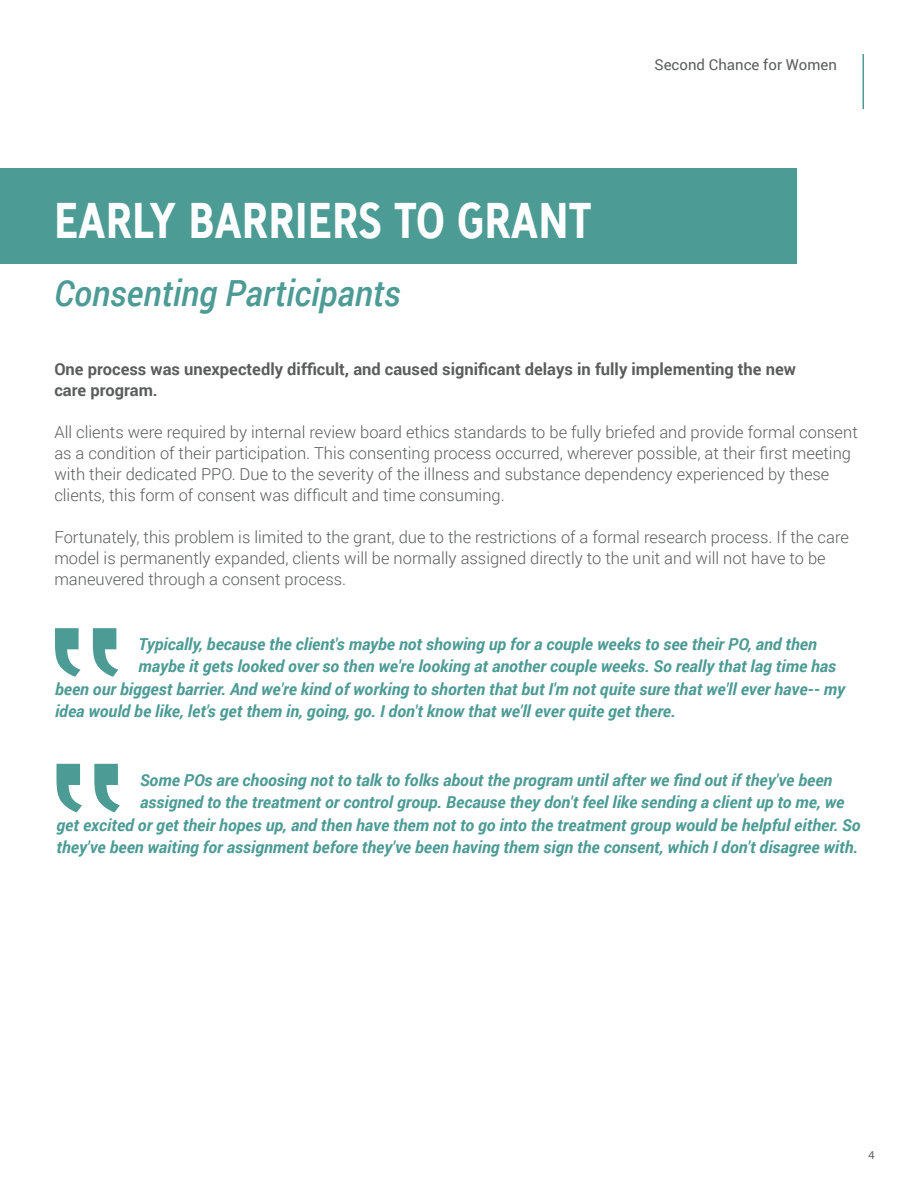
<style>
.page{position:relative;width:918px;height:1188px;background:#fff}
.page>*{position:absolute;margin:0;border:0;box-sizing:border-box;transform-origin:0 0}
.t1{font:700 45px "Deansgate Condensed";color:#fff;scale:.94 1}
.t2{font:italic 500 36px "Roboto";color:#4c9b95;scale:.94 1}
.t3{font:italic 700 16.5px "Roboto";color:#4c9b95}
.Graph_Axis_Text_smal{font:300 16.5px/21px "Roboto";color:#5b5d5d}
.Graph_Axis_Text_smal-2{font:700 16.5px/21px "Roboto";color:#5b5d5d}
.t4{font:15px "Roboto";color:#5b5d5d}
.t5{font:12px "Myriad Pro";color:#5b5d5d}
</style>
<div class="page">
<hr style="left:862px;top:54px;width:2px;height:55px;background:#4c9b95">
<svg style="left:55px;top:628px;width:63px;height:49px"></svg>
<svg style="left:57px;top:764px;width:63px;height:48px"></svg>
<div style="left:0;top:168px;width:796px;height:96px;background:#4c9b95"></div>
<h1 class="t1" style="left:54px;top:185px;width:573px">EARLY BARRIERS TO GRANT</h1>
<h1 class="t2" style="left:54px;top:268px;width:370px">Consenting Participants</h1>
<h5 class="t4" style="left:654px;top:54px;width:184px">Second Chance for Women</h5>
<p class="Graph_Axis_Text_smal-2" style="left:54px;top:358px;width:743px">One process was unexpectedly difficult, and caused significant delays in fully implementing the new care program.</p>
<p class="Graph_Axis_Text_smal" style="left:54px;top:421px;width:805px">All clients were required by internal review board ethics standards to be fully briefed and provide formal consent as a condition of their participation. This consenting process occurred, wherever possible, at their first meeting with their dedicated PPO. Due to the severity of the illness and substance dependency experienced by these clients, this form of consent was difficult and time consuming.</p>
<p class="Graph_Axis_Text_smal" style="left:54px;top:526px;width:796px">Fortunately, this problem is limited to the grant, due to the restrictions of a formal research process. If the care model is permanently expanded, clients will be normally assigned directly to the unit and will not have to be maneuvered through a consent process.</p>
<h5 class="t3" style="left:139px;top:632px;width:680px">Typically, because the client's maybe not showing up for a couple weeks to see their PO, and then</h5>
<h5 class="t3" style="left:139px;top:655px;width:699px">maybe it gets looked over so then we're looking at another couple weeks. So really that lag time has</h5>
<h5 class="t3" style="left:55px;top:677px;width:792px">been our biggest barrier. And we're kind of working to shorten that but I'm not quite sure that we'll ever have-- my</h5>
<h5 class="t3" style="left:55px;top:700px;width:622px">idea would be like, let's get them in, going, go. I don't know that we'll ever quite get there.</h5>
<h5 class="t3" style="left:140px;top:768px;width:694px">Some POs are choosing not to talk to folks about the program until after we find out if they've been</h5>
<h5 class="t3" style="left:140px;top:791px;width:706px">assigned to the treatment or control group. Because they don't feel like sending a client up to me, we</h5>
<h5 class="t3" style="left:57px;top:813px;width:806px">get excited or get their hopes up, and then have them not to go into the treatment group would be helpful either. So</h5>
<h5 class="t3" style="left:57px;top:836px;width:803px">they've been waiting for assignment before they've been having them sign the consent, which I don't disagree with.</h5>
<p class="t5" style="left:868px;top:1148px;width:8px">4</p>
</div>
